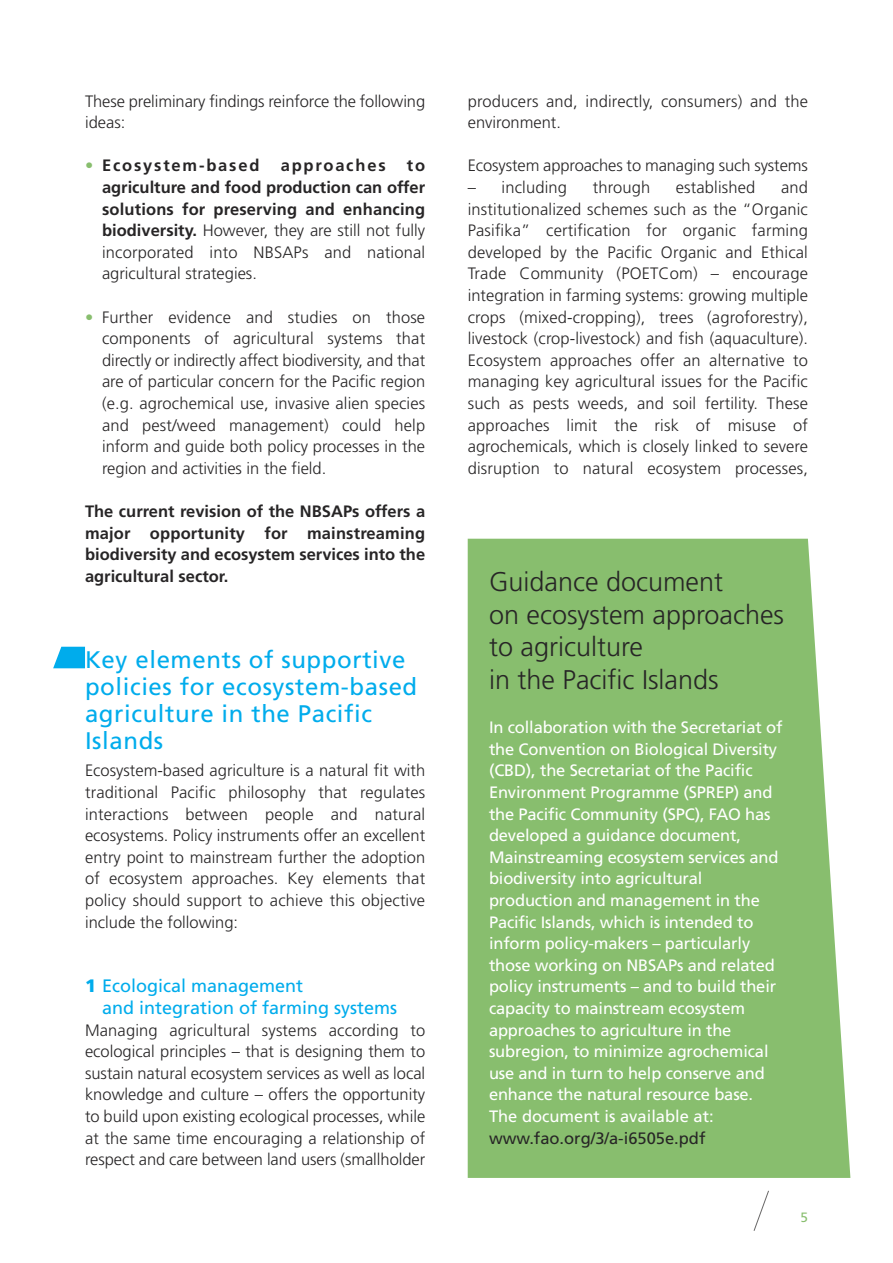
<style>
.page{position:relative;width:893px;height:1263px;background:#fff}
.page>*{position:absolute;margin:0;border:0;box-sizing:border-box;transform-origin:0 0}
.t1{font:300 27px/32.4px "Frutiger";color:#272526}
.t2{font:24px/27px "Frutiger";letter-spacing:.025em;color:#00acec}
.t3{font:18px/21.6px "Frutiger";color:#00acec}
.t4{font:300 16.5px/21.6px "Frutiger";color:#272526;text-align:justify}
.t5{font:16.5px/21.6px "Frutiger";letter-spacing:-.01em;color:#fff}
.t6{font:700 16.5px/21.6px "Frutiger";color:#272526;text-align:justify}
.t7{font:700 16.5px "Frutiger";letter-spacing:.11em;color:#272526}
.t8{font:16.5px "Frutiger";color:#272526}
.t9{font:13.5px "Frutiger";color:#88be6e}
.s1{color:#88be6e}
.s2{font-weight:300}
.s3{font-weight:900}
</style>
<div class="page">
<div style="left:468px;top:539px;width:382px;height:639px;background:#88be6e"></div>
<svg style="left:53px;top:647px;width:32px;height:21px"></svg>
<svg style="left:753px;top:1190px;width:16px;height:41px"></svg>
<p class="t4" style="left:85px;top:91px;width:342px">These preliminary findings reinforce the following ideas:</p>
<p class="t7" style="left:85px;top:159px;width:176px"><span class="s1">•</span> Ecosystem-based</p>
<p class="t7" style="left:281px;top:159px;width:106px">approaches</p>
<p class="t6" style="left:102px;top:156px;width:325px;text-indent:305px">to agriculture and food production can offer solutions for preserving and enhancing biodiversity. <span class="s2">However, they are still not fully incorporated into NBSAPs and national agricultural strategies.</span></p>
<p class="t4" style="left:102px;top:307px;width:325px;text-indent:-17px"><span class="s1">•</span> Further evidence and studies on those components of agricultural systems that directly or indirectly affect biodiversity, and that are of particular concern for the Pacific region (e.g. agrochemical use, invasive alien species and pest/weed management) could help inform and guide both policy processes in the region and activities in the field.</p>
<p class="t6" style="left:85px;top:502px;width:342px">The current revision of the NBSAPs offers a major opportunity for mainstreaming biodiversity and ecosystem services into the agricultural sector.</p>
<h2 class="t2" style="left:85px;top:648px;width:334px">Key elements of supportive policies for ecosystem-based agriculture in the Pacific<br>Islands</h2>
<p class="t4" style="left:85px;top:761px;width:342px">Ecosystem-based agriculture is a natural fit with traditional Pacific philosophy that regulates interactions between people and natural ecosystems. Policy instruments offer an excellent entry point to mainstream further the adoption of ecosystem approaches. Key elements that policy should support to achieve this objective include the following:</p>
<p class="t3" style="left:102px;top:977px;width:297px;text-indent:-17px"><span class="s3">1</span> Ecological management<br>and integration of farming systems</p>
<p class="t4" style="left:85px;top:1020px;width:342px">Managing agricultural systems according to ecological principles – that is designing them to sustain natural ecosystem services as well as local knowledge and culture – offers the opportunity to build upon existing ecological processes, while at the same time encouraging a relationship of respect and care between land users (smallholder</p>
<p class="t4" style="left:468px;top:91px;width:342px">producers and, indirectly, consumers) and the environment.</p>
<p class="t4" style="left:468px;top:156px;width:342px">Ecosystem approaches to managing such systems</p>
<p class="t4" style="left:468px;top:178px;width:101px">– including</p>
<p class="t4" style="left:593px;top:178px;width:59px">through</p>
<p class="t4" style="left:676px;top:178px;width:81px">established</p>
<p class="t4" style="left:468px;top:178px;width:342px;text-indent:313px">and institutionalized schemes such as the “Organic Pasifika” certification for organic farming developed by the Pacific Organic and Ethical Trade Community (POETCom) – encourage integration in farming systems: growing multiple crops (mixed-cropping), trees (agroforestry), livestock (crop-livestock) and fish (aquaculture).<br>Ecosystem approaches offer an alternative to managing key agricultural issues for the Pacific such as pests weeds, and soil fertility. These approaches limit the risk of misuse of agrochemicals, which is closely linked to severe disruption to natural ecosystem processes,</p>
<h1 class="t1" style="left:489px;top:568px;width:297px">Guidance document<br>on ecosystem approaches to agriculture<br>in the Pacific Islands</h1>
<p class="t5" style="left:489px;top:718px;width:295px">In collaboration with the Secretariat of the Convention on Biological Diversity (CBD), the Secretariat of the Pacific Environment Programme (SPREP) and the Pacific Community (SPC), FAO has developed a guidance document, Mainstreaming ecosystem services and biodiversity into agricultural production and management in the Pacific Islands, which is intended to inform policy-makers – particularly those working on NBSAPs and related policy instruments – and to build their capacity to mainstream ecosystem approaches to agriculture in the subregion, to minimize agrochemical use and in turn to help conserve and enhance the natural resource base.<br>The document is available at:</p>
<p class="t8" style="left:489px;top:1131px;width:218px">www.fao.org/3/a-i6505e.pdf</p>
<p class="t9" style="left:800px;top:1212px;width:9px">5</p>
</div>
